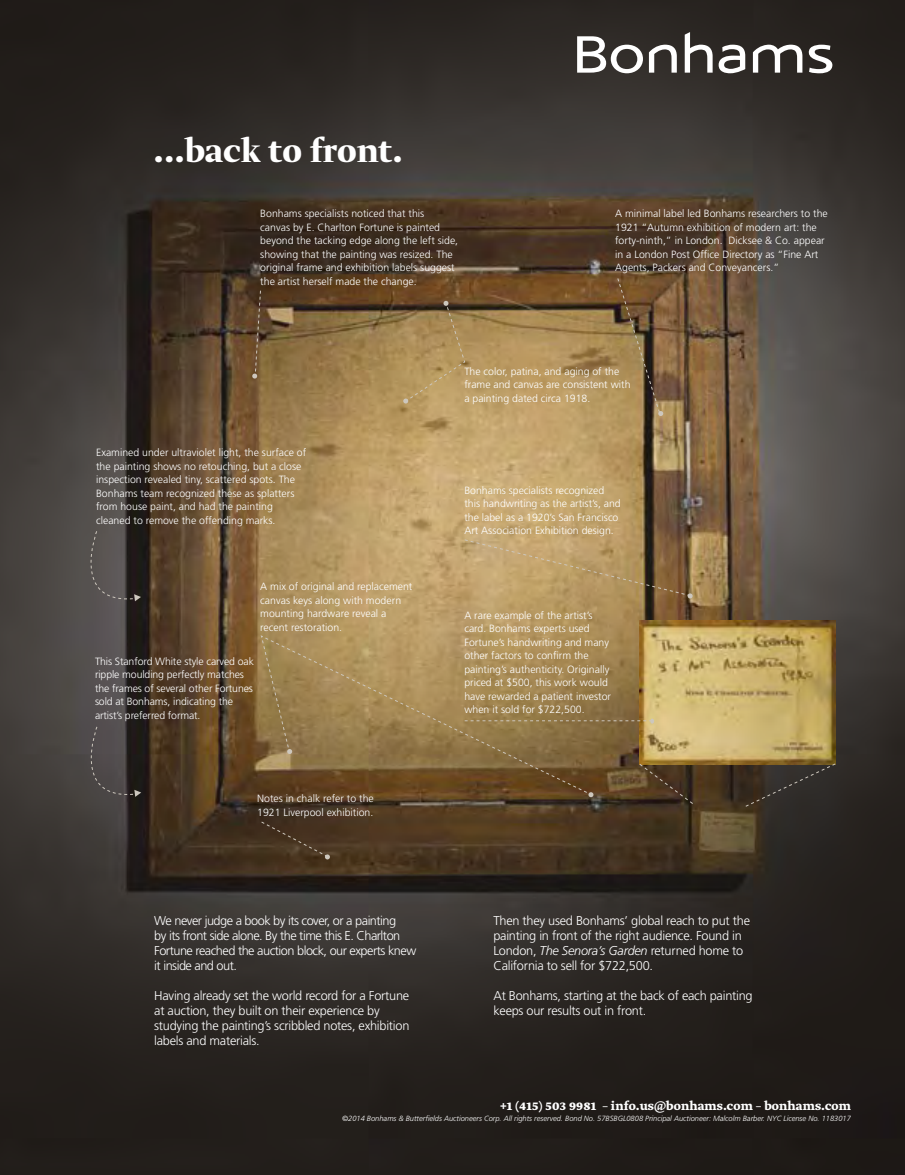
<style>
.page{position:relative;width:905px;height:1175px;background:#fff}
.page>*{position:absolute;margin:0;border:0;box-sizing:border-box;transform-origin:0 0}
.t1{font:700 36px "Greta Display Std";color:#fff}
.t2{font:700 13.5px "Greta Text";letter-spacing:.01em;color:#fff}
.t3{font:300 12.75px/15px "Frutiger";letter-spacing:-.02em;color:#fff}
.t4{font:300 12.75px/15px "Frutiger";letter-spacing:-.04em;color:#fff}
.t5{font:300 10.5px/13.5px "Frutiger";color:#fff}
.t6{font:italic 300 7.5px "Frutiger";color:#fff}
.s1{font-style:italic}
.s2{font-weight:400}
</style>
<div class="page">
<img style="left:0;top:0;width:904px;height:1174px">
<svg style="left:588px;top:792px;width:5px;height:5px"></svg>
<svg style="left:70px;top:530px;width:71px;height:73px;background:#4d4947"></svg>
<img style="left:639px;top:620px;width:196px;height:144px">
<svg style="left:252px;top:290px;width:9px;height:89px"></svg>
<svg style="left:70px;top:726px;width:71px;height:72px;background:#464140"></svg>
<svg style="left:260px;top:821px;width:70px;height:38px;background:#493523"></svg>
<svg style="left:464px;top:539px;width:229px;height:59px;background:#ae9060"></svg>
<svg style="left:649px;top:45px;width:27px;height:28px"></svg>
<svg style="left:684px;top:32px;width:28px;height:41px"></svg>
<svg style="left:753px;top:45px;width:49px;height:28px"></svg>
<svg style="left:577px;top:36px;width:66px;height:37px"></svg>
<svg style="left:718px;top:45px;width:27px;height:28px"></svg>
<svg style="left:808px;top:45px;width:24px;height:28px"></svg>
<svg style="left:591px;top:718px;width:63px;height:5px"></svg>
<svg style="left:638px;top:763px;width:55px;height:41px;background:#4c3822"></svg>
<svg style="left:744px;top:763px;width:92px;height:44px;background:#373129"></svg>
<svg style="left:617px;top:277px;width:46px;height:139px;background:#806440"></svg>
<svg style="left:403px;top:301px;width:62px;height:102px;background:#a78a58"></svg>
<svg style="left:260px;top:634px;width:331px;height:161px;background:#95794a"></svg>
<p class="t1" style="left:154px;top:130px;width:251px">...back to front.</p>
<p class="t5" style="left:260px;top:207px;width:199px">Bonhams specialists noticed that this<br>canvas by E. Charlton Fortune is painted beyond the tacking edge along the left side, showing that the painting was resized. The original frame and exhibition labels suggest the artist herself made the change.</p>
<p class="t5" style="left:615px;top:207px;width:214px">A minimal label led Bonhams researchers to the 1921 “Autumn exhibition of modern art: the forty-ninth,” in London. Dicksee &amp; Co. appear in a London Post Office Directory as “Fine Art Agents, Packers and Conveyancers.”</p>
<p class="t5" style="left:96px;top:446px;width:212px">Examined under ultraviolet light, the surface of the painting shows no retouching, but a close inspection revealed tiny, scattered spots. The Bonhams team recognized these as splatters from house paint, and had the painting cleaned to remove the offending marks.</p>
<p class="t5" style="left:260px;top:580px;width:154px">A mix of original and replacement canvas keys along with modern mounting hardware reveal a recent restoration.</p>
<p class="t5" style="left:95px;top:654px;width:160px">This Stanford White style carved oak ripple moulding perfectly matches the frames of several other Fortunes sold at Bonhams, indicating the artist’s preferred format.</p>
<p class="t5" style="left:257px;top:792px;width:118px">Notes in chalk refer to the<br>1921 Liverpool exhibition.</p>
<p class="t4" style="left:154px;top:913px;width:263px">We never judge a book by its cover, or a painting<br>by its front side alone. By the time this E. Charlton Fortune reached the auction block, our experts knew it inside and out.</p>
<p class="t3" style="left:154px;top:988px;width:257px">Having already set the world record for a Fortune at auction, they built on their experience by studying the painting’s scribbled notes, exhibition labels and materials.</p>
<p class="t5" style="left:464px;top:365px;width:168px">The color, patina, and aging of the frame and canvas are consistent with a painting dated circa 1918.</p>
<p class="t5" style="left:464px;top:483px;width:158px">Bonhams specialists recognized this handwriting as the artist’s, and the label as a 1920’s San Francisco Art Association Exhibition design.</p>
<p class="t5" style="left:464px;top:608px;width:148px">A rare example of the artist’s card. Bonhams experts used<br>Fortune’s handwriting and many other factors to confirm the painting’s authenticity. Originally priced at $500, this work would have rewarded a patient investor when it sold for $722,500.</p>
<p class="t3" style="left:493px;top:913px;width:258px">Then they used Bonhams’ global reach to put the painting in front of the right audience. Found in London, <span class="s1">The Senora’s Garden</span> returned home to California to sell for $722,500.</p>
<p class="t3" style="left:493px;top:988px;width:261px">At Bonhams, starting at the back of each painting keeps our results out in front.</p>
<p class="t2" style="left:500px;top:1098px;width:352px">+1 (415) 503 9981 <span class="s2">–</span> info.us@bonhams.com <span class="s2">–</span> bonhams.com</p>
<p class="t6" style="left:342px;top:1114px;width:510px">©2014 Bonhams &amp; Butterfields Auctioneers Corp. All rights reserved. Bond No. 57BSBGL0808 Principal Auctioneer: Malcolm Barber. NYC License No. 1183017</p>
</div>
